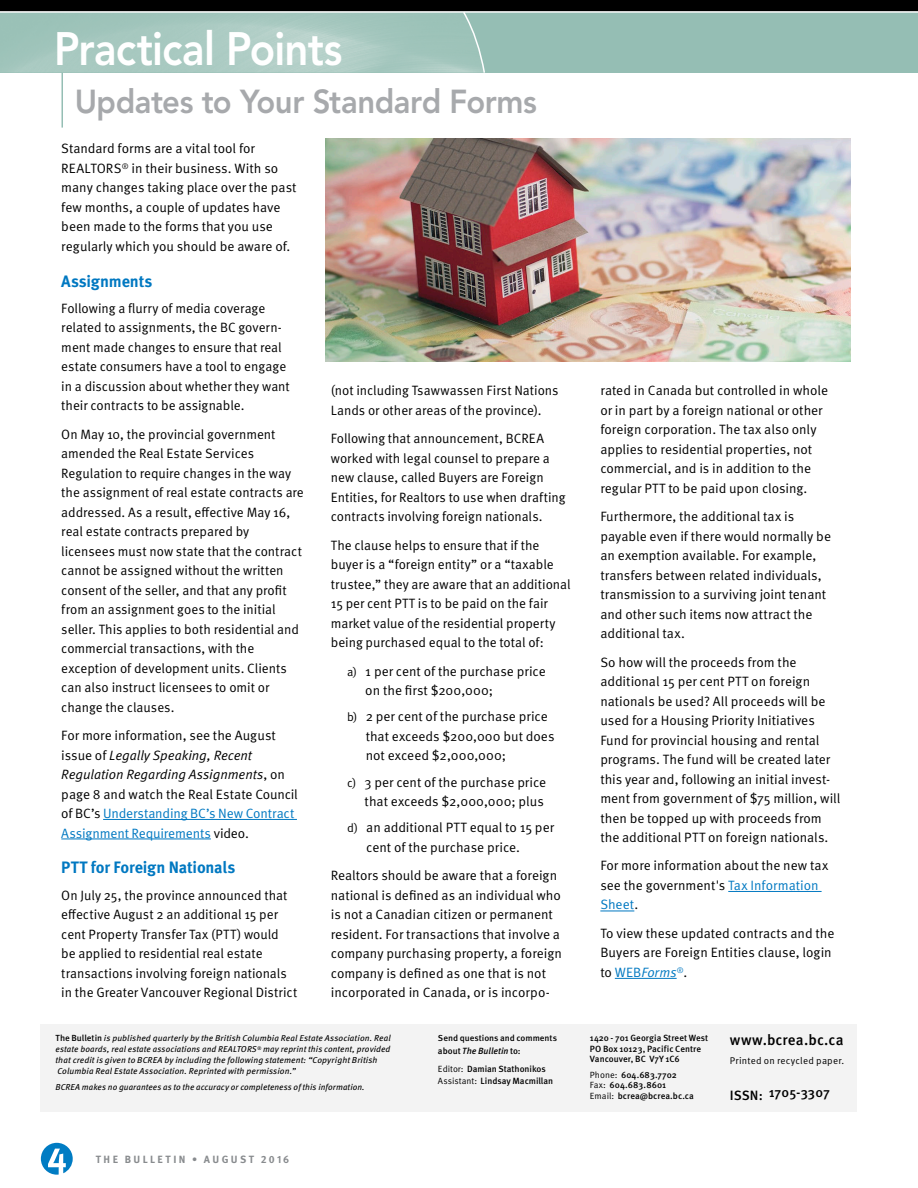
<style>
.page{position:relative;width:918px;height:1188px;background:#fff}
.page>*{position:absolute;margin:0;border:0;box-sizing:border-box;transform-origin:0 0}
.t1{font:800 46.5px "Avenir LT Std";letter-spacing:-.02em;color:#fff;scale:.9 1}
.t2{font:800 33px "Avenir LT Std";letter-spacing:-.015em;color:#a7a9ac;scale:.94 1}
.t3{font:700 16.5px "Meta Pro";letter-spacing:-.015em;color:#0078c1}
.t4{font:500 15px "Meta Pro";letter-spacing:.005em;color:#000}
.t5{font:13.5px/19.5px "Meta Pro";letter-spacing:-.005em;color:#000}
.t6{font:500 13.5px "Meta Pro";letter-spacing:.01em;color:#000}
.t7{font:700 10.5px "Meta Pro";letter-spacing:.23em;color:#888b8e}
.t8{font:9.75px "Meta Pro";letter-spacing:.02em;color:#000}
.t9{font:500 9px/10.8px "Meta Pro";letter-spacing:.005em;color:#000}
.t10{font:italic 8.7px/10.9px "Meta Pro";letter-spacing:.01em;color:#000}
.t11{font:500 8.7px "Meta Pro";letter-spacing:-.005em;color:#000}
.t12{font:italic 8.55px/10.9px "Meta Pro";letter-spacing:.015em;color:#000}
.s1{font-style:italic}
.s2{color:#0078c1}
.s3{font-size:12px}
.s4{font-weight:500;font-style:normal;font-size:8.85px}
.s5{font-size:8.7px}
.s6{font-weight:400}
.s7{font-style:italic;color:#0078c1}
</style>
<div class="page">
<hr style="left:103px;top:819px;width:194px;height:1px;background:#0078c1">
<hr style="left:61px;top:839px;width:150px;height:1px;background:#0078c1">
<hr style="left:728px;top:891px;width:94px;height:1px;background:#0078c1">
<hr style="left:600px;top:911px;width:34px;height:1px;background:#0078c1">
<hr style="left:615px;top:978px;width:62px;height:1px;background:#0078c1">
<div style="left:40px;top:1025px;width:817px;height:87px;background:#f3f3f3"></div>
<svg style="left:41px;top:1143px;width:32px;height:32px"></svg>
<div style="left:0;top:12px;width:918px;height:61px;background:#95beb4"></div>
<img style="left:0;top:13px;width:462px;height:60px">
<div style="left:0;top:0;width:918px;height:12px;background:#000"></div>
<hr style="left:0;top:11px;width:918px;height:2px;background:#fff">
<svg style="left:462px;top:11px;width:24px;height:62px"></svg>
<hr style="left:62px;top:73px;width:1px;height:55px;background:#95beb4">
<img style="left:325px;top:139px;width:525px;height:223px">
<h1 class="t1" style="left:54px;top:21px;width:322px">Practical Points</h1>
<h2 class="t2" style="left:75px;top:82px;width:493px">Updates to Your Standard Forms</h2>
<p class="t5" style="left:61px;top:139px;width:237px">Standard forms are a vital tool for REALTORS<sup>®</sup> in their business. With so many changes taking place over the past few months, a couple of updates have been made to the forms that you use regularly which you should be aware of.</p>
<p class="t3" style="left:61px;top:270px;width:93px">Assignments</p>
<p class="t5" style="left:61px;top:299px;width:230px">Following a flurry of media coverage related to assignments, the BC govern&shy;ment made changes to ensure that real estate consumers have a tool to engage in a discussion about whether they want their contracts to be assignable.</p>
<p class="t5" style="left:61px;top:425px;width:244px">On May 10, the provincial government amended the Real Estate Services Regulation to require changes in the way the assignment of real estate contracts are addressed. As a result, effective May 16, real estate contracts prepared by licensees must now state that the contract cannot be assigned without the written consent of the seller, and that any profit from an assignment goes to the initial seller. This applies to both residential and commercial transactions, with the exception of development units. Clients can also instruct licensees to omit or change the clauses.</p>
<p class="t5" style="left:61px;top:726px;width:238px">For more information, see the August issue of <span class="s1">Legally Speaking, Recent Regulation Regarding Assignments</span>, on page 8 and watch the Real Estate Council of BC’s <span class="s2">Understanding BC’s New Contract Assignment Requirements</span> video.</p>
<p class="t3" style="left:61px;top:857px;width:175px">PTT for Foreign Nationals</p>
<p class="t5" style="left:61px;top:886px;width:237px">On July 25, the province announced that effective August 2 an additional 15 per cent Property Transfer Tax (PTT) would<br>be applied to residential real estate transactions involving foreign nationals in the Greater Vancouver Regional District</p>
<p class="t5" style="left:331px;top:381px;width:229px">(not including Tsawwassen First Nations<br>Lands or other areas of the province).</p>
<p class="t5" style="left:331px;top:429px;width:236px">Following that announcement, BCREA worked with legal counsel to prepare a new clause, called Buyers are Foreign Entities, for Realtors to use when drafting contracts involving foreign nationals.</p>
<p class="t5" style="left:331px;top:536px;width:241px">The clause helps to ensure that if the buyer is a “foreign entity” or a “taxable trustee,” they are aware that an additional 15 per cent PTT is to be paid on the fair market value of the residential property being purchased equal to the total of:</p>
<p class="t5" style="left:365px;top:662px;width:182px;text-indent:-18px"><span class="s3">a)</span> 1 per cent of the purchase price on the first $200,000;</p>
<p class="t5" style="left:366px;top:707px;width:190px;text-indent:-19px"><span class="s3">b)</span> 2 per cent of the purchase price that exceeds $200,000 but does not exceed $2,000,000;</p>
<p class="t5" style="left:347px;top:773px;width:201px;text-align:right"><span class="s3">c)</span> 3 per cent of the purchase price that exceeds $2,000,000; plus</p>
<p class="t5" style="left:366px;top:818px;width:189px;text-indent:-19px"><span class="s3">d)</span> an additional PTT equal to 15 per cent of the purchase price.</p>
<p class="t5" style="left:331px;top:866px;width:233px">Realtors should be aware that a foreign national is defined as an individual who is not a Canadian citizen or permanent resident. For transactions that involve a company purchasing property, a foreign company is defined as one that is not incorporated in Canada, or is incorpo-</p>
<p class="t12" style="left:55px;top:1033px;width:337px"><span class="s4">The Bulletin</span> is published quarterly by the British Columbia Real Estate Association. <span class="s5">Real </span>estate boards, real estate associations and REALTORS<sup>®</sup> may reprint this content, <span class="s5">provided</span></p>
<p class="t10" style="left:55px;top:1054px;width:324px">that credit is given to BCREA by including the following statement: “Copyright British<br>Columbia Real Estate Association. Reprinted with permission.”</p>
<p class="t10" style="left:55px;top:1082px;width:311px">BCREA makes no guarantees as to the accuracy or completeness of this information.</p>
<p class="t11" style="left:438px;top:1032px;width:121px">Send questions and comments</p>
<p class="t9" style="left:438px;top:1042px;width:109px;line-height:18.1px">about <span class="s1">The Bulletin</span> to:<br><span class="s6">Editor:</span> Damian Stathonikos</p>
<p class="t9" style="left:438px;top:1076px;width:117px"><span class="s6">Assistant:</span> Lindsay Macmillan</p>
<p class="t5" style="left:600px;top:381px;width:229px">rated in Canada but controlled in whole or in part by a foreign national or other foreign corporation. The tax also only applies to residential properties, not commercial, and is in addition to the regular PTT to be paid upon closing.</p>
<p class="t5" style="left:600px;top:507px;width:232px">Furthermore, the additional tax is payable even if there would normally be an exemption available. For example, transfers between related individuals, transmission to a surviving joint tenant and other such items now attract the additional tax.</p>
<p class="t5" style="left:600px;top:653px;width:242px">So how will the proceeds from the additional 15 per cent PTT on foreign nationals be used? All proceeds will be used for a Housing Priority Initiatives Fund for provincial housing and rental programs. The fund will be created later this year and, following an initial invest&shy;ment from government of $75 million, will then be topped up with proceeds from the additional PTT on foreign nationals.</p>
<p class="t5" style="left:600px;top:856px;width:230px">For more information about the new tax see the government's <span class="s2">Tax Information<br>Sheet</span>.</p>
<p class="t5" style="left:600px;top:924px;width:236px">To view these updated contracts and the<br>Buyers are Foreign Entities clause, login to <span class="s2">WEB</span><span class="s7">Forms</span><sup>®</sup>.</p>
<p class="t9" style="left:590px;top:1033px;width:120px">1420 - 701 Georgia Street West<br>PO Box 10123, Pacific Centre<br>Vancouver, BC V7Y 1C6</p>
<p class="t9" style="left:590px;top:1069px;width:106px"><span class="s6">Phone:</span> 604.683.7702<br><span class="s6">Fax:</span> 604.683.8601<br><span class="s6">Email:</span> bcrea@bcrea.bc.ca</p>
<p class="t4" style="left:730px;top:1031px;width:115px">www.bcrea.bc.ca</p>
<p class="t8" style="left:730px;top:1055px;width:116px">Printed on recycled paper.</p>
<p class="t6" style="left:730px;top:1084px;width:102px">ISSN: 1705-3307</p>
<p class="t7" style="left:96px;top:1153px;width:195px">THE BULLETIN • AUGUST 2016</p>
</div>
